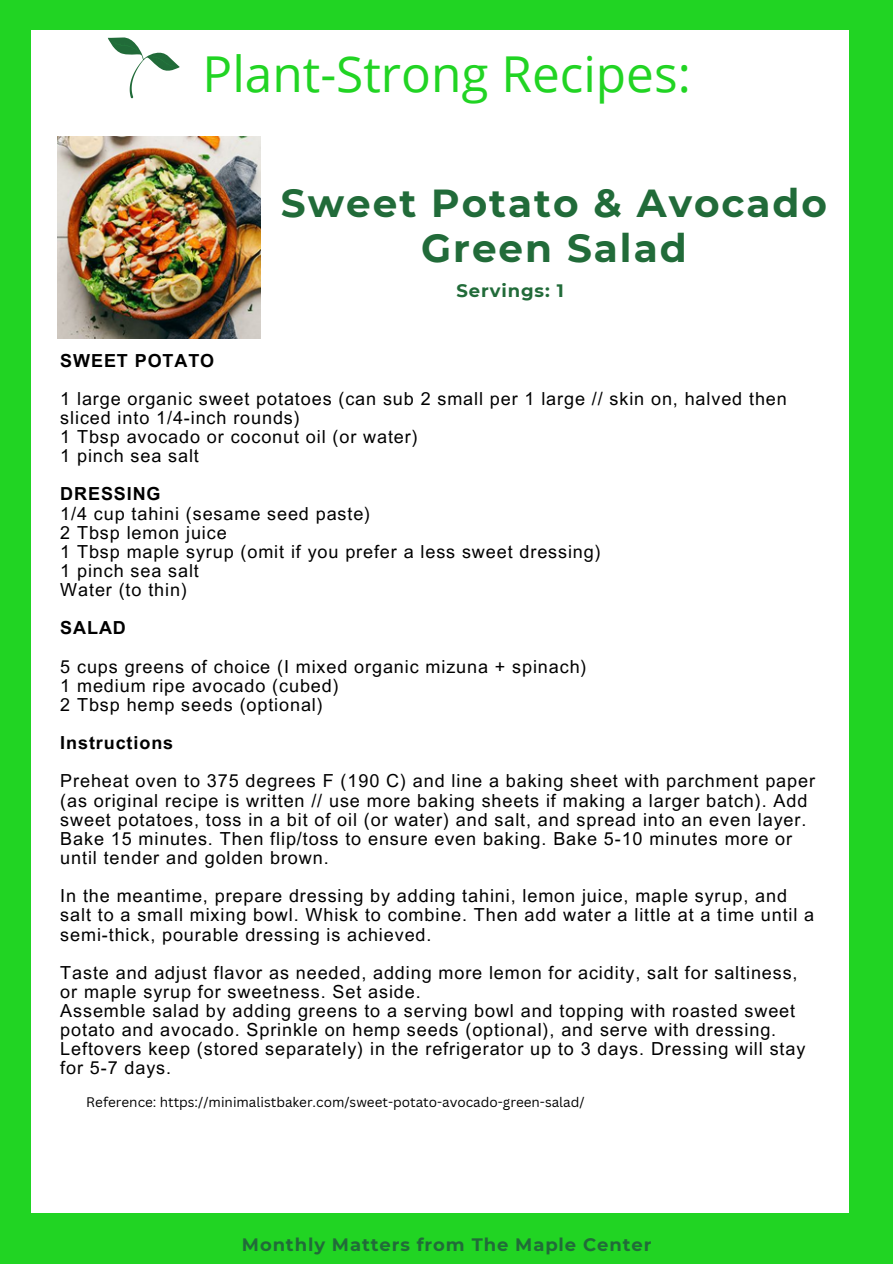
<style>
.page{position:relative;width:893px;height:1264px;background:#fff}
.page>*{position:absolute;margin:0;border:0;box-sizing:border-box;transform-origin:0 0}
.t1{font:49.5px "Open Sans";color:#21d423}
.t2{font:700 39px/45px "Montserrat";letter-spacing:.05em;color:#216b39;text-align:center}
.t3{font:18px/19.2px "Arial MT Pro";letter-spacing:.05em;color:#000}
.t4{font:700 18px "Montserrat";letter-spacing:.05em;color:#216b39}
.t5{font:700 18px "Arial MT Pro";letter-spacing:.05em;color:#000}
.t6{font:13.5px "Canva Sans";color:#000}
.s1{font-weight:700}
</style>
<div class="page">
<div style="left:0;top:0;width:892px;height:1263px;background:#21d423"></div>
<div style="left:31px;top:30px;width:817px;height:1182px;background:#fff"></div>
<svg style="left:108px;top:37px;width:72px;height:61px"></svg>
<img style="left:58px;top:136px;width:202px;height:203px">
<h1 class="t1" style="left:202px;top:39px;width:489px">Plant-Strong Recipes:</h1>
<p class="t2" style="left:281px;top:180px;width:547px">Sweet Potato &amp; Avocado<br>Green Salad</p>
<h2 class="t4" style="left:456px;top:279px;width:109px">Servings: 1</h2>
<h4 class="t5" style="left:60px;top:353px;width:155px">SWEET POTATO</h4>
<h3 class="t3" style="left:60px;top:391px;width:728px">1 large organic sweet potatoes (can sub 2 small per 1 large // skin on, halved then sliced into 1/4-inch rounds)<br>1 Tbsp avocado or coconut oil (or water)<br>1 pinch sea salt</h3>
<h5 class="t3" style="left:60px;top:487px;width:542px"><span class="s1">DRESSING<br></span>1/4 cup tahini (sesame seed paste)<br>2 Tbsp lemon juice<br>1 Tbsp maple syrup (omit if you prefer a less sweet dressing)<br>1 pinch sea salt<br>Water (to thin)</h5>
<h5 class="t5" style="left:60px;top:621px;width:67px">SALAD</h5>
<h3 class="t3" style="left:60px;top:659px;width:527px">5 cups greens of choice (I mixed organic mizuna + spinach)<br>1 medium ripe avocado (cubed)<br>2 Tbsp hemp seeds (optional)</h3>
<h5 class="t5" style="left:60px;top:736px;width:114px">Instructions</h5>
<h4 class="t3" style="left:60px;top:773px;width:756px">Preheat oven to 375 degrees F (190 C) and line a baking sheet with parchment paper (as original recipe is written // use more baking sheets if making a larger batch). Add sweet potatoes, toss in a bit of oil (or water) and salt, and spread into an even layer.<br>Bake 15 minutes. Then flip/toss to ensure even baking. Bake 5-10 minutes more or until tender and golden brown.</h4>
<h5 class="t3" style="left:60px;top:888px;width:755px">In the meantime, prepare dressing by adding tahini, lemon juice, maple syrup, and salt to a small mixing bowl. Whisk to combine. Then add water a little at a time until a semi-thick, pourable dressing is achieved.</h5>
<h5 class="t3" style="left:60px;top:965px;width:746px">Taste and adjust flavor as needed, adding more lemon for acidity, salt for saltiness, or maple syrup for sweetness. Set aside.<br>Assemble salad by adding greens to a serving bowl and topping with roasted sweet potato and avocado. Sprinkle on hemp seeds (optional), and serve with dressing.<br>Leftovers keep (stored separately) in the refrigerator up to 3 days. Dressing will stay for 5-7 days.</h5>
<h5 class="t6" style="left:86px;top:1092px;width:499px">Reference: https://minimalistbaker.com/sweet-potato-avocado-green-salad/</h5>
<p class="t4" style="left:242px;top:1232px;width:411px">Monthly Matters from The Maple Center</p>
</div>
